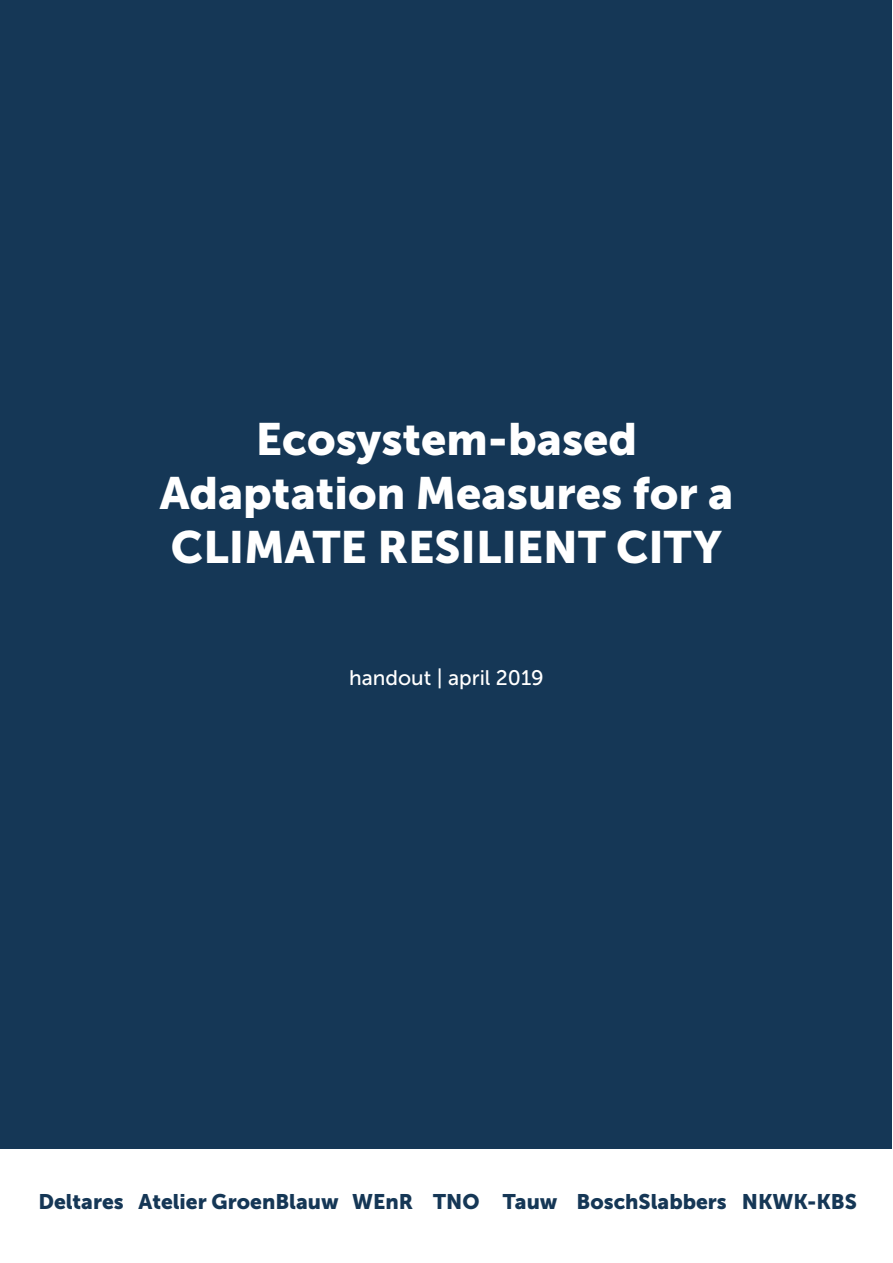
<style>
.page{position:relative;width:893px;height:1263px;background:#fff}
.page>*{position:absolute;margin:0;border:0;box-sizing:border-box;transform-origin:0 0}
.Title1{font:45px "Museo Sans 900";color:#fff}
.Body{font:21px "Museo Sans 900";color:#153756}
.Body-2{font:21px "Museo Sans 500";color:#fff}
</style>
<div class="page">
<div style="left:1px;top:1px;width:891px;height:1148px;background:#153756"></div>
<p class="Title1" style="left:256px;top:413px;width:383px">Ecosystem-based</p>
<p class="Title1" style="left:160px;top:467px;width:575px">Adaptation Measures for a</p>
<p class="Title1" style="left:171px;top:521px;width:553px">CLIMATE RESILIENT CITY</p>
<p class="Body-2" style="left:349px;top:666px;width:196px">handout | april 2019</p>
<p class="Body" style="left:38px;top:1190px;width:87px">Deltares</p>
<p class="Body" style="left:139px;top:1190px;width:202px">Atelier GroenBlauw</p>
<p class="Body" style="left:352px;top:1190px;width:63px">WEnR</p>
<p class="Body" style="left:433px;top:1190px;width:48px">TNO</p>
<p class="Body" style="left:503px;top:1190px;width:56px">Tauw</p>
<p class="Body" style="left:577px;top:1190px;width:152px">BoschSlabbers</p>
<p class="Body" style="left:742px;top:1190px;width:117px">NKWK-KBS</p>
</div>
